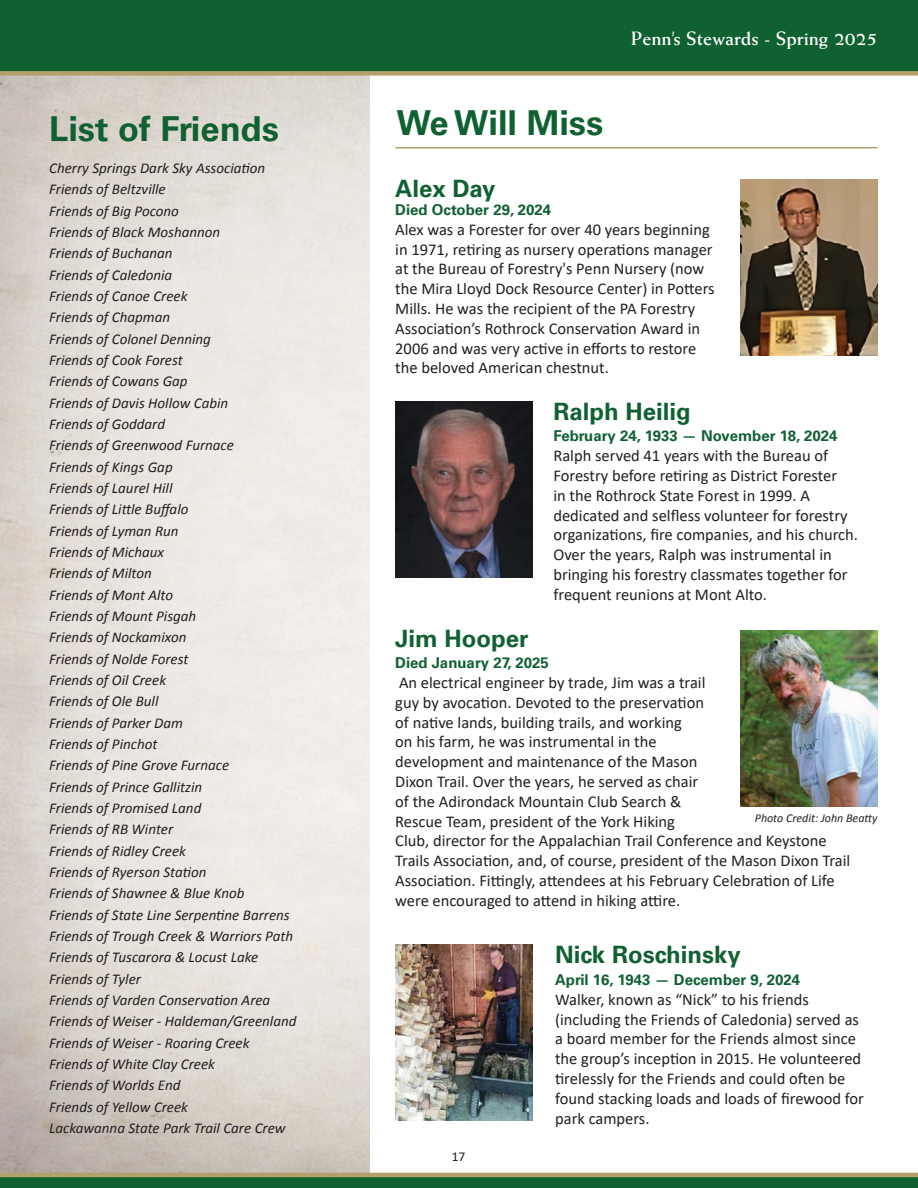
<style>
.page{position:relative;width:918px;height:1188px;background:#fff}
.page>*{position:absolute;margin:0;border:0;box-sizing:border-box;transform-origin:0 0}
.t1{font:700 34.5px "Univers LT Std";color:#106132}
.t2{font:700 24px "Univers LT Std";color:#106132}
.t3{font:700 19.5px "Weiss Std";color:#fff}
.t4{font:16.5px/19.8px "Calibri";color:#231f20}
.t5{font:italic 15px/21.3px "Calibri";color:#231f20}
.t6{font:700 15px "Univers LT Std";color:#106132}
.t7{font:13.5px "Calibri";color:#231f20}
.t8{font:italic 12px "Calibri";color:#231f20}
</style>
<div class="page">
<div style="left:0;top:0;width:918px;height:73px;background:#106132"></div>
<div style="left:0;top:71px;width:918px;height:5px;background:#b4a06a"></div>
<div style="left:0;top:1175px;width:918px;height:13px;background:#106132"></div>
<hr style="left:0;top:1173px;width:918px;height:4px;background:#b4a06a">
<hr style="left:395px;top:147px;width:483px;height:1px;background:#b4a06a">
<img style="left:741px;top:180px;width:137px;height:176px">
<img style="left:395px;top:402px;width:137px;height:176px">
<img style="left:741px;top:631px;width:137px;height:176px">
<img style="left:395px;top:945px;width:137px;height:176px">
<h1 class="t1" style="left:49px;top:109px;width:231px">List of Friends</h1>
<p class="t5" style="left:49px;top:157px;width:249px">Cherry Springs Dark Sky Association<br>Friends of Beltzville<br>Friends of Big Pocono<br>Friends of Black Moshannon<br>Friends of Buchanan<br>Friends of Caledonia<br>Friends of Canoe Creek<br>Friends of Chapman<br>Friends of Colonel Denning<br>Friends of Cook Forest<br>Friends of Cowans Gap<br>Friends of Davis Hollow Cabin<br>Friends of Goddard<br>Friends of Greenwood Furnace<br>Friends of Kings Gap<br>Friends of Laurel Hill<br>Friends of Little Buffalo<br>Friends of Lyman Run<br>Friends of Michaux<br>Friends of Milton<br>Friends of Mont Alto<br>Friends of Mount Pisgah<br>Friends of Nockamixon<br>Friends of Nolde Forest<br>Friends of Oil Creek<br>Friends of Ole Bull<br>Friends of Parker Dam<br>Friends of Pinchot<br>Friends of Pine Grove Furnace<br>Friends of Prince Gallitzin<br>Friends of Promised Land<br>Friends of RB Winter<br>Friends of Ridley Creek<br>Friends of Ryerson Station<br>Friends of Shawnee &amp; Blue Knob<br>Friends of State Line Serpentine Barrens<br>Friends of Trough Creek &amp; Warriors Path<br>Friends of Tuscarora &amp; Locust Lake<br>Friends of Tyler<br>Friends of Varden Conservation Area<br>Friends of Weiser - Haldeman/Greenland<br>Friends of Weiser - Roaring Creek<br>Friends of White Clay Creek<br>Friends of Worlds End<br>Friends of Yellow Creek<br>Lackawanna State Park Trail Care Crew</p>
<h1 class="t1" style="left:396px;top:103px;width:209px">We Will Miss</h1>
<p class="t3" style="left:631px;top:27px;width:248px">Penn’s Stewards - Spring 2025</p>
<h2 class="t2" style="left:395px;top:175px;width:102px">Alex Day</h2>
<p class="t6" style="left:395px;top:201px;width:158px">Died October 29, 2024</p>
<p class="t4" style="left:395px;top:219px;width:321px">Alex was a Forester for over 40 years beginning in 1971, retiring as nursery operations manager at the Bureau of Forestry's Penn Nursery (now the Mira Lloyd Dock Resource Center) in Potters Mills. He was the recipient of the PA Forestry Association’s Rothrock Conservation Award in 2006 and was very active in efforts to restore the beloved American chestnut.</p>
<h2 class="t2" style="left:553px;top:397px;width:139px">Ralph Heilig</h2>
<p class="t6" style="left:553px;top:427px;width:285px">February 24, 1933 — November 18, 2024</p>
<p class="t4" style="left:553px;top:445px;width:306px">Ralph served 41 years with the Bureau of Forestry before retiring as District Forester<br>in the Rothrock State Forest in 1999. A dedicated and selfless volunteer for forestry organizations, fire companies, and his church.<br>Over the years, Ralph was instrumental in bringing his forestry classmates together for frequent reunions at Mont Alto.</p>
<h2 class="t2" style="left:395px;top:624px;width:135px">Jim Hooper</h2>
<p class="t6" style="left:395px;top:654px;width:155px">Died January 27, 2025</p>
<p class="t4" style="left:395px;top:672px;width:457px">An electrical engineer by trade, Jim was a trail<br>guy by avocation. Devoted to the preservation<br>of native lands, building trails, and working<br>on his farm, he was instrumental in the<br>development and maintenance of the Mason<br>Dixon Trail. Over the years, he served as chair<br>of the Adirondack Mountain Club Search &amp;<br>Rescue Team, president of the York Hiking<br>Club, director for the Appalachian Trail Conference and Keystone Trails Association, and, of course, president of the Mason Dixon Trail Association. Fittingly, attendees at his February Celebration of Life were encouraged to attend in hiking attire.</p>
<h2 class="t2" style="left:555px;top:941px;width:187px">Nick Roschinsky</h2>
<p class="t6" style="left:555px;top:971px;width:247px">April 16, 1943 — December 9, 2024</p>
<p class="t4" style="left:555px;top:989px;width:310px">Walker, known as “Nick” to his friends (including the Friends of Caledonia) served as a board member for the Friends almost since the group’s inception in 2015. He volunteered tirelessly for the Friends and could often be found stacking loads and loads of firewood for park campers.</p>
<p class="t8" style="left:755px;top:810px;width:124px">Photo Credit: John Beatty</p>
<p class="t7" style="left:452px;top:1148px;width:15px">17</p>
</div>
